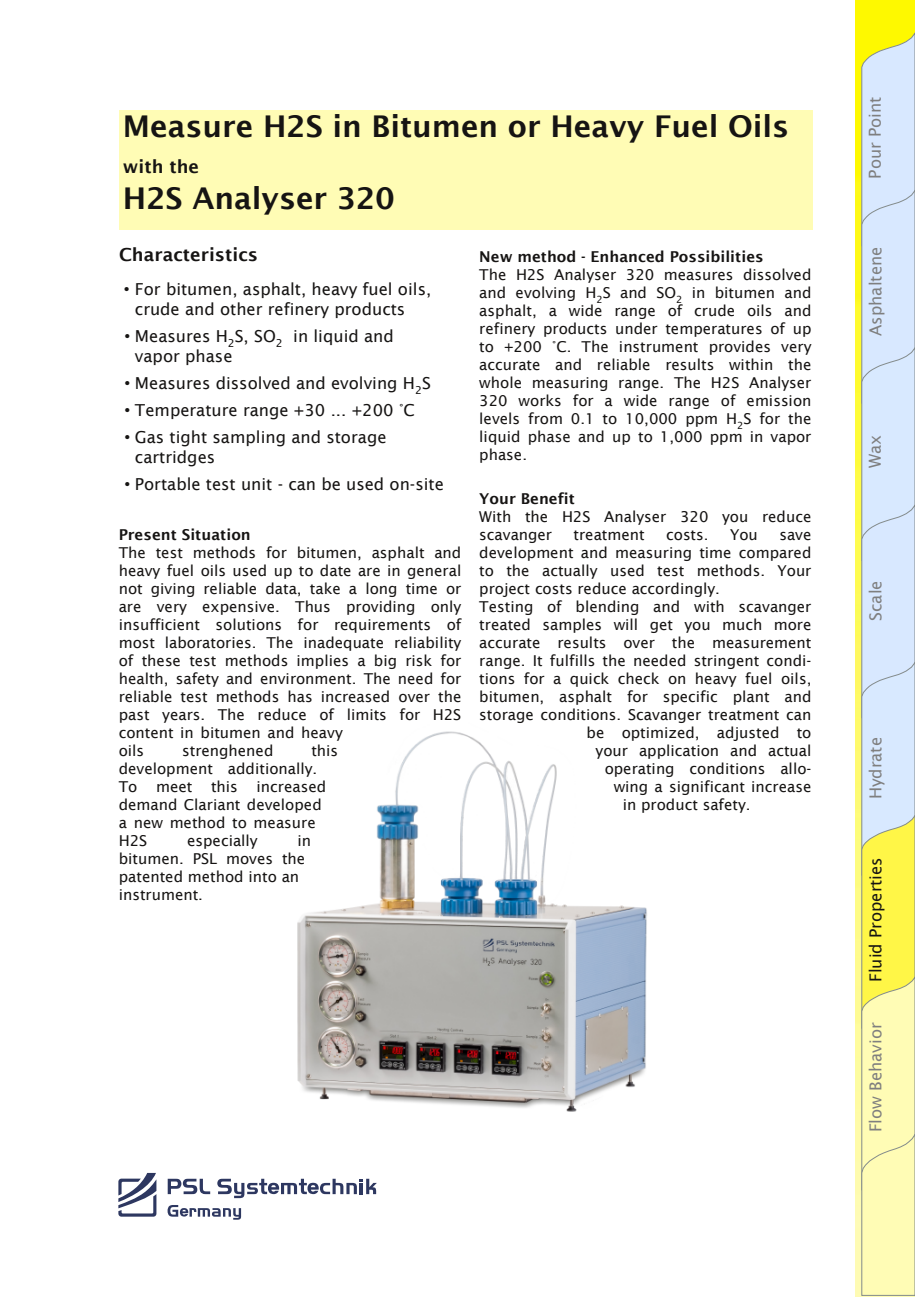
<style>
.page{position:relative;width:915px;height:1297px;background:#fff}
.page>*{position:absolute;margin:0;border:0;box-sizing:border-box;transform-origin:0 0}
.t1{font:600 30px "Lucida Sans";color:#161413}
.t2{font:600 18px "Lucida Sans";color:#161413}
.t3{font:16.5px/19.8px "Lucida Sans";color:#161413}
.t4{font:16.5px "Lucida Sans";color:#7f7f7f}
.t5{font:15px/18px "Lucida Sans";color:#161413}
.t6{font:600 15px "Lucida Sans";letter-spacing:.005em;color:#161413}
.s1{font-family:"Arial"}
</style>
<div class="page">
<img style="left:855px;top:0;width:59px;height:1297px">
<svg style="left:860px;top:30px;width:54px;height:1266px;background:#e4eccd"></svg>
<svg style="left:118px;top:1173px;width:38px;height:44px"></svg>
<svg style="left:168px;top:1179px;width:42px;height:15px"></svg>
<svg style="left:167px;top:1205px;width:74px;height:15px"></svg>
<svg style="left:217px;top:1179px;width:160px;height:19px"></svg>
<img style="left:297px;top:731px;width:350px;height:381px">
<div style="left:119px;top:110px;width:693px;height:119px;background:#fffcb5"></div>
<h1 class="t1" style="left:123px;top:108px;width:667px">Measure H2S in Bitumen or Heavy Fuel Oils</h1>
<p class="t2" style="left:123px;top:156px;width:78px">with the</p>
<h1 class="t1" style="left:123px;top:180px;width:273px">H2S Analyser 320</h1>
<p class="t2" style="left:119px;top:244px;width:140px">Characteristics</p>
<p class="t3" style="left:135px;top:279px;width:298px;text-indent:-11px"><span class="s1">•</span> For bitumen, asphalt, heavy fuel oils, crude and other refinery products</p>
<p class="t3" style="left:135px;top:326px;width:260px;text-indent:-10px"><span class="s1">•</span> Measures H<sub>2</sub>S, SO<sub>2</sub> in liquid and vapor phase</p>
<p class="t3" style="left:124px;top:373px;width:308px"><span class="s1">•</span> Measures dissolved and evolving H<sub>2</sub>S</p>
<p class="t3" style="left:124px;top:400px;width:292px"><span class="s1">•</span> Temperature range +30 ... +200 °C</p>
<p class="t3" style="left:135px;top:427px;width:253px;text-indent:-10px"><span class="s1">•</span> Gas tight sampling and storage cartridges</p>
<p class="t3" style="left:124px;top:473px;width:321px"><span class="s1">•</span> Portable test unit - can be used on-site</p>
<p class="t6" style="left:119px;top:525px;width:133px">Present Situation</p>
<p class="t5" style="left:119px;top:543px;width:344px">The test methods for bitumen, asphalt and heavy fuel oils used up to date are in general not giving reliable data, take a long time or are very expensive. Thus providing only insufficient solutions for requirements of most laboratories. The inadequate reliability of these test methods implies a big risk for health, safety and environment. The need for reliable test methods has increased over the past years. The reduce of limits for H2S content in bitumen and heavy<br>oils</p>
<p class="t6" style="left:479px;top:248px;width:286px">New method - Enhanced Possibilities</p>
<p class="t5" style="left:479px;top:266px;width:333px;text-align:justify">The H2S Analyser 320 measures dissolved and evolving H<sub>2</sub>S and SO<sub>2</sub> in bitumen and asphalt, a wide range of crude oils and refinery products under temperatures of up to +200 °C. The instrument provides very accurate and reliable results within the whole measuring range. The H2S Analyser 320 works for a wide range of emission levels from 0.1 to 10,000 ppm H<sub>2</sub>S for the liquid phase and up to 1,000 ppm in vapor phase.</p>
<p class="t6" style="left:479px;top:489px;width:97px">Your Benefit</p>
<p class="t5" style="left:479px;top:507px;width:333px">With the H2S Analyser 320 you reduce scavanger</p>
<p class="t5" style="left:573px;top:525px;width:73px">treatment</p>
<p class="t5" style="left:666px;top:525px;width:44px">costs.</p>
<p class="t5" style="left:729px;top:525px;width:29px">You</p>
<p class="t5" style="left:779px;top:525px;width:34px">save</p>
<p class="t5" style="left:479px;top:543px;width:333px">development and measuring time compared</p>
<p class="t5" style="left:479px;top:561px;width:333px">to the actually used test methods. Your</p>
<p class="t5" style="left:479px;top:579px;width:242px">project costs reduce accordingly.</p>
<p class="t5" style="left:479px;top:597px;width:333px">Testing of blending and with scavanger</p>
<p class="t5" style="left:479px;top:615px;width:333px">treated samples will get you much more</p>
<p class="t5" style="left:479px;top:633px;width:333px">accurate results over the measurement</p>
<p class="t5" style="left:479px;top:651px;width:333px">range. It fulfills the needed stringent condi-</p>
<p class="t5" style="left:479px;top:669px;width:333px">tions for a quick check on heavy fuel oils,</p>
<p class="t5" style="left:479px;top:687px;width:333px">bitumen, asphalt for specific plant and</p>
<p class="t5" style="left:479px;top:705px;width:333px">storage conditions. Scavanger treatment can</p>
<p class="t5" style="left:586px;top:723px;width:226px">be optimized, adjusted to</p>
<p class="t5" style="left:595px;top:741px;width:217px">your application and actual</p>
<p class="t5" style="left:604px;top:759px;width:208px">operating conditions allo-</p>
<p class="t5" style="left:613px;top:777px;width:199px">wing a significant increase</p>
<p class="t5" style="left:622px;top:795px;width:129px">in product safety.</p>
<p class="t5" style="left:119px;top:741px;width:221px;text-indent:193px">this development additionally.<br>To meet this increased demand Clariant developed<br>a new method to measure<br>H2S</p>
<p class="t5" style="left:182px;top:741px;width:93px">strenghened</p>
<p class="t5" style="left:187px;top:831px;width:72px">especially</p>
<p class="t5" style="left:119px;top:831px;width:194px;text-indent:179px">in bitumen. PSL moves the patented method into an instrument.</p>
<p class="t4" style="left:864px;top:179px;width:84px;rotate:-90deg">Pour Point</p>
<p class="t4" style="left:865px;top:336px;width:90px;rotate:-90deg">Asphaltene</p>
<p class="t4" style="left:864px;top:468px;width:35px;rotate:-90deg">Wax</p>
<p class="t4" style="left:865px;top:621px;width:42px;rotate:-90deg">Scale</p>
<p class="t4" style="left:865px;top:799px;width:64px;rotate:-90deg">Hydrate</p>
<p class="t3" style="left:865px;top:982px;width:127px;rotate:-90deg">Fluid Properties</p>
<p class="t4" style="left:865px;top:1132px;width:112px;rotate:-90deg">Flow Behavior</p>
</div>
